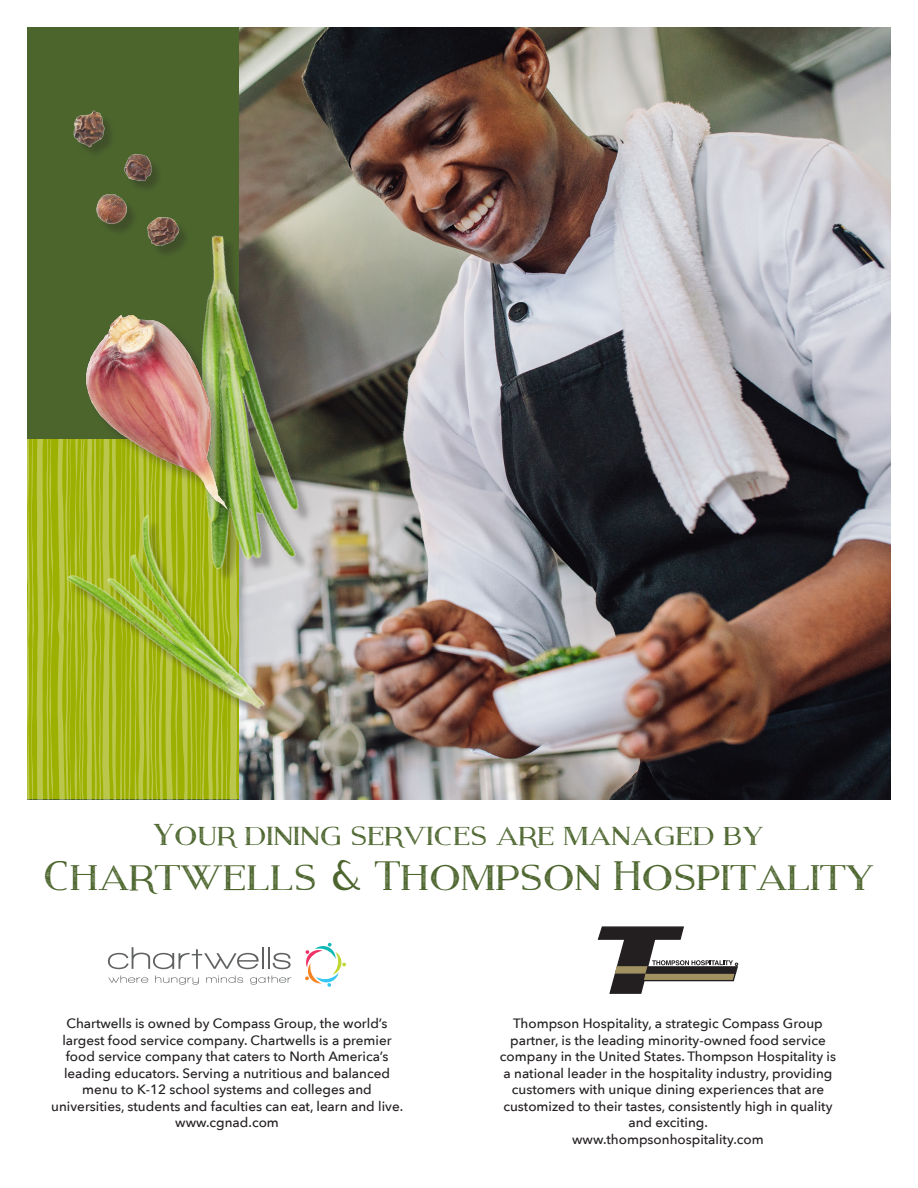
<style>
.page{position:relative;width:918px;height:1188px;background:#fff}
.page>*{position:absolute;margin:0;border:0;box-sizing:border-box;transform-origin:0 0}
.t1{font:42px "Modern Serif Eroded";color:#4c652d}
.t2{font:30.75px "Modern Serif Eroded";color:#4c652d}
.t3{font:500 13.5px/16.5px "Avenir Next";color:#231f20;text-align:center}
</style>
<div class="page">
<svg style="left:597px;top:926px;width:142px;height:68px"></svg>
<svg style="left:305px;top:943px;width:41px;height:44px"></svg>
<hr style="left:262px;top:947px;width:2px;height:22px;background:#5f6162">
<hr style="left:268px;top:947px;width:2px;height:22px;background:#5f6162">
<svg style="left:273px;top:953px;width:18px;height:16px"></svg>
<svg style="left:108px;top:947px;width:151px;height:22px"></svg>
<svg style="left:108px;top:976px;width:40px;height:7px"></svg>
<svg style="left:155px;top:976px;width:44px;height:9px"></svg>
<svg style="left:206px;top:975px;width:37px;height:8px"></svg>
<svg style="left:250px;top:976px;width:41px;height:9px"></svg>
<img style="left:239px;top:27px;width:652px;height:772px">
<div style="left:27px;top:27px;width:212px;height:772px;background:#4c652d"></div>
<svg style="left:27px;top:439px;width:211px;height:360px;background:#a9b920"></svg>
<img style="left:208px;top:212px;width:160px;height:393px">
<img style="left:27px;top:451px;width:315px;height:308px">
<div style="left:89px;top:318px;width:156px;height:208px;background:#231f20;opacity:.3"></div>
<img style="left:70px;top:298px;width:169px;height:220px">
<img style="left:73px;top:110px;width:112px;height:143px">
<p class="t2" style="left:154px;top:819px;width:611px">Your dining services are managed by</p>
<p class="t1" style="left:43px;top:855px;width:832px">Chartwells &amp; Thompson Hospitality</p>
<p class="t3" style="left:51px;top:1015px;width:353px">Chartwells is owned by Compass Group, the world’s largest food service company. Chartwells is a premier food service company that caters to North America’s leading educators. Serving a nutritious and balanced menu to K-12 school systems and colleges and universities, students and faculties can eat, learn and live. www.cgnad.com</p>
<p class="t3" style="left:500px;top:1015px;width:338px">Thompson Hospitality, a strategic Compass Group partner, is the leading minority-owned food service company in the United States. Thompson Hospitality is a national leader in the hospitality industry, providing customers with unique dining experiences that are customized to their tastes, consistently high in quality and exciting.</p>
<p class="t3" style="left:572px;top:1130px;width:193px">www.thompsonhospitality.com</p>
</div>
